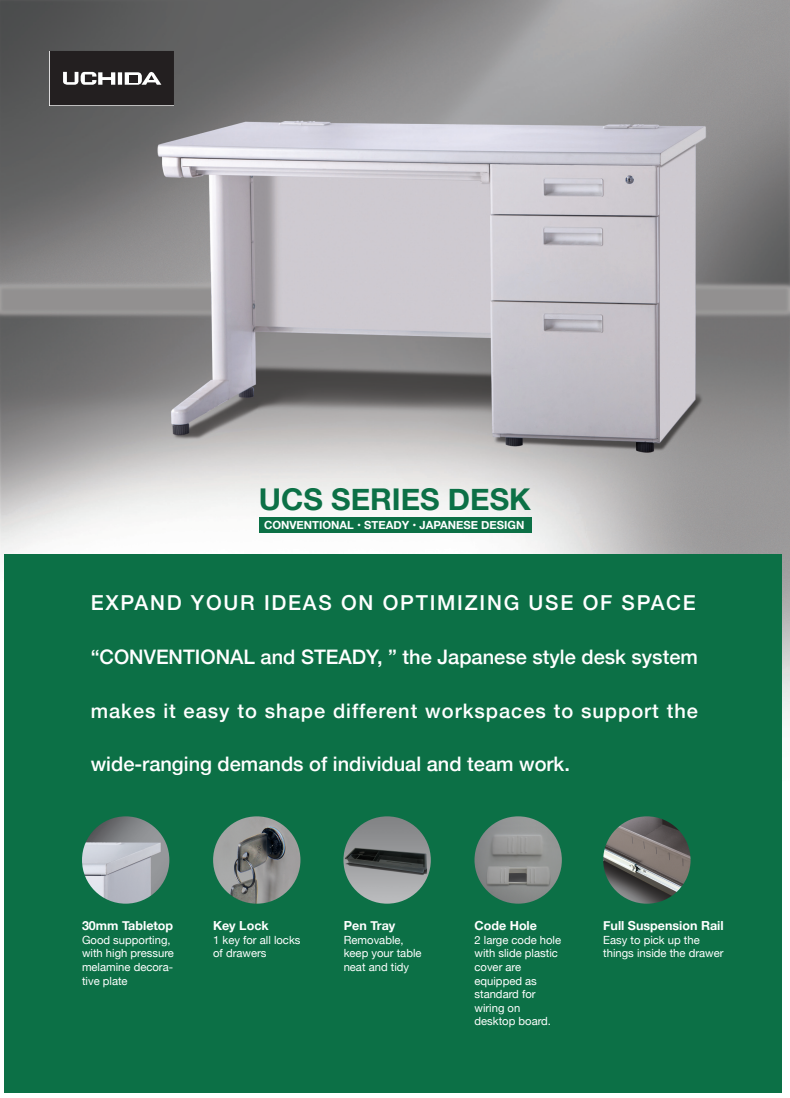
<style>
.page{position:relative;width:790px;height:1098px;background:#fff}
.page>*{position:absolute;margin:0;border:0;box-sizing:border-box;transform-origin:0 0}
.t1{font:700 30px "Helvetica Neue";color:#0c7046}
.t2{font:500 20.62px "Helvetica Neue";letter-spacing:.085em;color:#fff}
.t3{font:500 20px "Helvetica Neue";color:#fff}
.t4{font:500 20px "Helvetica Neue";letter-spacing:.05em;color:#fff}
.t5{font:700 12.5px "Helvetica Neue";color:#fff}
.t6{font:11.25px/13.5px "Helvetica Neue";color:#fff}
.t7{font:700 11.25px "Helvetica Neue";color:#fff}
</style>
<div class="page">
<img style="left:0;top:0;width:789px;height:1093px">
<div style="left:5px;top:554px;width:776px;height:538px;background:#0c7046"></div>
<img style="left:82px;top:816px;width:87px;height:87px;border-radius:44px">
<img style="left:213px;top:816px;width:87px;height:87px;border-radius:44px">
<img style="left:343px;top:816px;width:87px;height:87px;border-radius:44px">
<img style="left:474px;top:816px;width:87px;height:87px;border-radius:44px">
<img style="left:603px;top:816px;width:87px;height:87px;border-radius:44px">
<div style="left:259px;top:517px;width:272px;height:15px;background:#0c7046"></div>
<svg style="left:50px;top:51px;width:124px;height:54px;background:#383535"></svg>
<h1 class="t1" style="left:259px;top:476px;width:273px">UCS SERIES DESK</h1>
<p class="t7" style="left:264px;top:516px;width:261px">CONVENTIONAL • STEADY • JAPANESE DESIGN</p>
<h2 class="t2" style="left:91px;top:586px;width:606px">EXPAND YOUR IDEAS ON OPTIMIZING USE OF SPACE</h2>
<h3 class="t3" style="left:91px;top:640px;width:608px">“CONVENTIONAL and STEADY, ” the Japanese style desk system</h3>
<h3 class="t4" style="left:91px;top:694px;width:608px">makes it easy to shape different workspaces to support the</h3>
<h3 class="t3" style="left:91px;top:748px;width:480px">wide-ranging demands of individual and team work.</h3>
<p class="t5" style="left:82px;top:916px;width:93px">30mm Tabletop</p>
<p class="t6" style="left:82px;top:933px;width:93px">Good supporting, with high pressure melamine decora&shy;tive plate</p>
<p class="t5" style="left:213px;top:916px;width:57px">Key Lock</p>
<p class="t6" style="left:213px;top:933px;width:89px">1 key for all locks of drawers</p>
<p class="t5" style="left:344px;top:916px;width:53px">Pen Tray</p>
<p class="t6" style="left:343px;top:933px;width:79px">Removable, keep your table neat and tidy</p>
<p class="t5" style="left:474px;top:916px;width:64px">Code Hole</p>
<p class="t6" style="left:474px;top:933px;width:88px">2 large code hole with slide plastic cover are equipped as standard for wiring on desktop board.</p>
<p class="t5" style="left:603px;top:916px;width:122px">Full Suspension Rail</p>
<p class="t6" style="left:603px;top:933px;width:122px">Easy to pick up the things inside the drawer</p>
</div>
